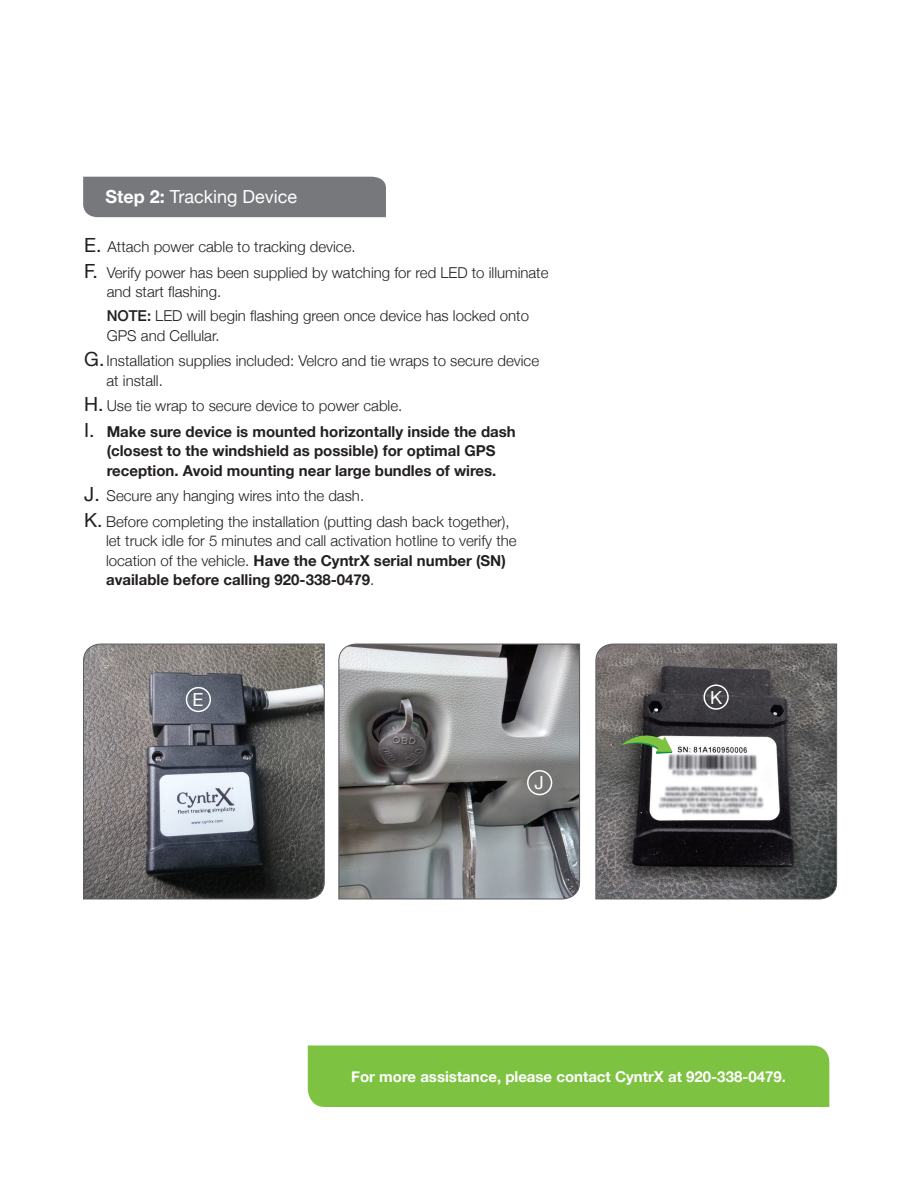
<style>
.page{position:relative;width:918px;height:1188px;background:#fff}
.page>*{position:absolute;margin:0;border:0;box-sizing:border-box;transform-origin:0 0}
.t1{font:18px "Helvetica Neue";color:#fff}
.t2{font:300 15px/19.5px "Helvetica Neue";color:#231f20}
.t3{font:700 15px/19.5px "Helvetica Neue";color:#231f20;text-align:center}
.t4{font:700 15px "Helvetica Neue";color:#fff}
.s1{font-weight:700}
.s2{font-weight:400;font-size:19.5px}
.s3{font-weight:500}
</style>
<div class="page">
<div style="left:83px;top:177px;width:303px;height:40px;background:#76787b"></div>
<svg style="left:595px;top:643px;width:242px;height:257px"></svg>
<img style="left:616px;top:652px;width:196px;height:230px">
<svg style="left:83px;top:643px;width:242px;height:257px"></svg>
<div style="left:186px;top:687px;width:25px;height:25px;border:2px solid #fff;border-radius:50%"></div>
<div style="left:704px;top:684px;width:25px;height:26px;border:2px solid #fff;border-radius:50%"></div>
<div style="left:308px;top:1046px;width:522px;height:61px;background:#7dc241"></div>
<svg style="left:338px;top:643px;width:242px;height:257px"></svg>
<div style="left:527px;top:770px;width:25px;height:25px;border:2px solid #fff;border-radius:50%"></div>
<svg style="left:621px;top:727px;width:51px;height:27px"></svg>
<p class="t1" style="left:106px;top:184px;width:193px"><span class="s1">Step 2:</span> Tracking Device</p>
<p class="t2" style="left:84px;top:236px;width:273px"><span class="s2">E.</span> Attach power cable to tracking device.</p>
<p class="t2" style="left:107px;top:261px;width:443px;text-indent:-23px"><span class="s2">F.</span> Verify power has been supplied by watching for red LED to illuminate and start flashing.</p>
<p class="t2" style="left:107px;top:305px;width:424px"><span class="s3">NOTE:</span> LED will begin flashing green once device has locked onto<br>GPS and Cellular.</p>
<p class="t2" style="left:107px;top:350px;width:434px;text-indent:-22px"><span class="s2">G.</span>Installation supplies included: Velcro and tie wraps to secure device at install.</p>
<p class="t2" style="left:84px;top:395px;width:320px"><span class="s2">H.</span> Use tie wrap to secure device to power cable.</p>
<p class="t3" style="left:84px;top:422px;width:433px"><span class="s2">I.</span> Make sure device is mounted horizontally inside the dash (closest to the windshield as possible) for optimal GPS reception. Avoid mounting near large bundles of wires.</p>
<p class="t2" style="left:84px;top:485px;width:281px"><span class="s2">J.</span> Secure any hanging wires into the dash.</p>
<p class="t2" style="left:106px;top:510px;width:412px;text-indent:-22px"><span class="s2">K.</span> Before completing the installation (putting dash back together), let truck idle for 5 minutes and call activation hotline to verify the location of the vehicle. <span class="s1">Have the CyntrX serial number (SN) available before calling 920-338-0479</span>.</p>
<p class="t1" style="left:193px;top:687px;width:12px">E</p>
<p class="t1" style="left:710px;top:684px;width:14px">K</p>
<p class="t1" style="left:535px;top:770px;width:11px">J</p>
<p class="t4" style="left:351px;top:1065px;width:436px">For more assistance, please contact CyntrX at 920-338-0479.</p>
</div>
